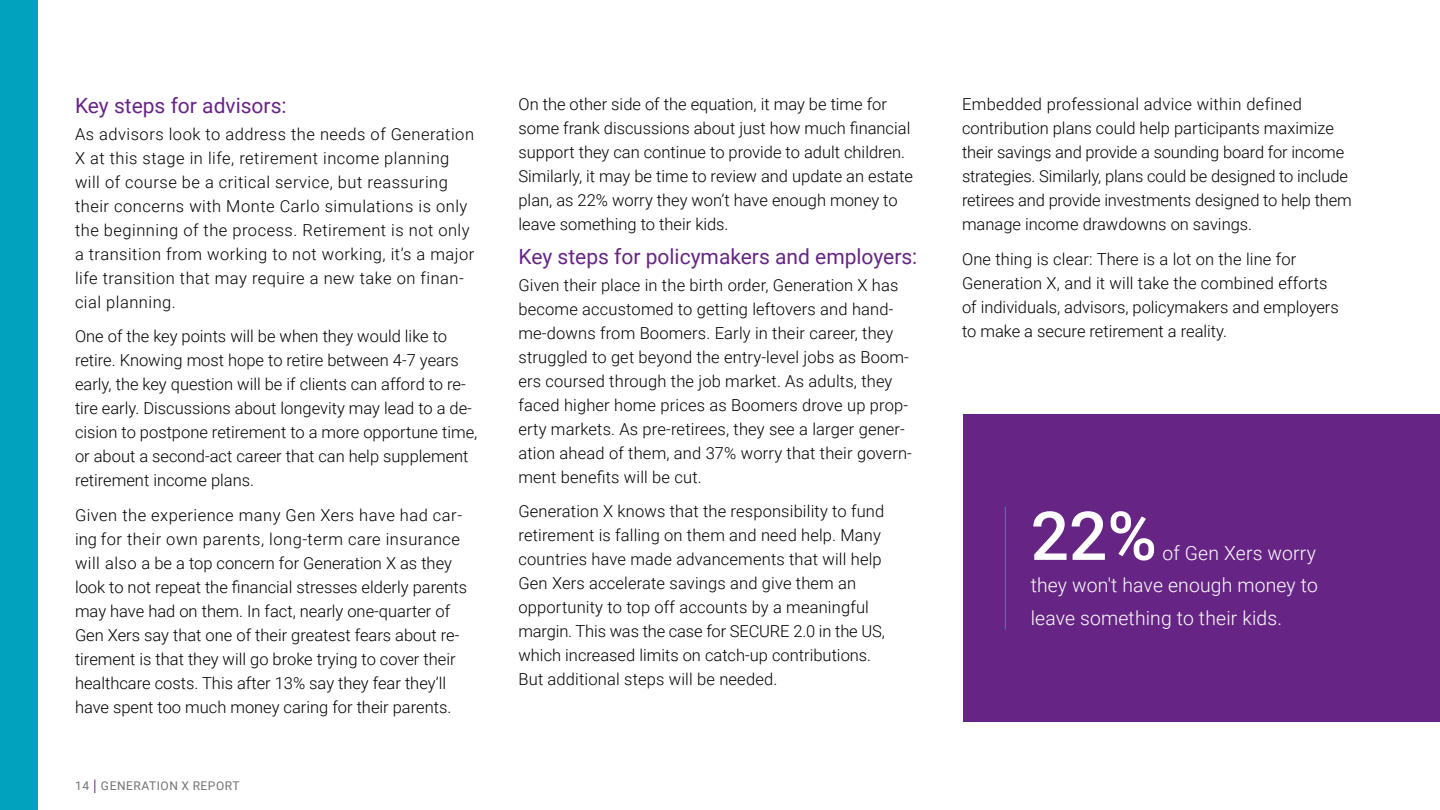
<style>
.page{position:relative;width:1440px;height:810px;background:#fff}
.page>*{position:absolute;margin:0;border:0;box-sizing:border-box;transform-origin:0 0}
.t1{font:500 67.5px "Roboto";color:#fff}
.t2{font:21px "Roboto";color:#662584}
.t3{font:300 19.5px/32.4px "Roboto";letter-spacing:.01em;color:#fff;text-align:justify}
.t4{font:300 16.5px/24px "Roboto";color:#000}
.t5{font:300 16.5px/24px "Roboto";letter-spacing:.03em;color:#000}
.t6{font:12px "Roboto";letter-spacing:.045em;color:#707372}
.s1{font-weight:300;font-size:18.75px;color:#662584}
</style>
<div class="page">
<div style="left:0;top:0;width:38px;height:810px;background:#00a3bb"></div>
<div style="left:963px;top:414px;width:477px;height:308px;background:#662584"></div>
<hr style="left:1005px;top:507px;width:1px;height:123px;background:#00a3bb">
<p class="t2" style="left:75px;top:91px;width:213px">Key steps for advisors:</p>
<p class="t5" style="left:75px;top:121px;width:401px">As advisors look to address the needs of Generation X at this stage in life, retirement income planning will of course be a critical service, but reassuring their concerns with Monte Carlo simulations is only the beginning of the process. Retirement is not only a transition from working to not working, it’s a major life transition that may require a new take on finan&shy;cial planning.</p>
<p class="t4" style="left:75px;top:324px;width:404px">One of the key points will be when they would like to retire. Knowing most hope to retire between 4-7 years early, the key question will be if clients can afford to re&shy;tire early. Discussions about longevity may lead to a de&shy;cision to postpone retirement to a more opportune time, or about a second-act career that can help supplement retirement income plans.</p>
<p class="t4" style="left:75px;top:502px;width:394px">Given the experience many Gen Xers have had car&shy;ing for their own parents, long-term care insurance will also a be a top concern for Generation X as they look to not repeat the financial stresses elderly parents may have had on them. In fact, nearly one-quarter of Gen Xers say that one of their greatest fears about re&shy;tirement is that they will go broke trying to cover their healthcare costs. This after 13% say they fear they’ll have spent too much money caring for their parents.</p>
<p class="t6" style="left:75px;top:778px;width:166px">14 <span class="s1">I</span> GENERATION X REPORT</p>
<p class="t4" style="left:519px;top:92px;width:396px">On the other side of the equation, it may be time for some frank discussions about just how much financial support they can continue to provide to adult children.<br>Similarly, it may be time to review and update an estate plan, as 22% worry they won’t have enough money to leave something to their kids.</p>
<p class="t2" style="left:518px;top:242px;width:400px">Key steps for policymakers and employers:</p>
<p class="t4" style="left:518px;top:272px;width:395px">Given their place in the birth order, Generation X has become accustomed to getting leftovers and hand&shy;me-downs from Boomers. Early in their career, they struggled to get beyond the entry-level jobs as Boom&shy;ers coursed through the job market. As adults, they faced higher home prices as Boomers drove up prop&shy;erty markets. As pre-retirees, they see a larger gener&shy;ation ahead of them, and 37% worry that their govern&shy;ment benefits will be cut.</p>
<p class="t4" style="left:518px;top:499px;width:368px">Generation X knows that the responsibility to fund retirement is falling on them and need help. Many countries have made advancements that will help Gen Xers accelerate savings and give them an opportunity to top off accounts by a meaningful margin. This was the case for SECURE 2.0 in the US, which increased limits on catch-up contributions.<br>But additional steps will be needed.</p>
<p class="t4" style="left:962px;top:92px;width:391px">Embedded professional advice within defined contribution plans could help participants maximize their savings and provide a sounding board for income strategies. Similarly, plans could be designed to include retirees and provide investments designed to help them manage income drawdowns on savings.</p>
<p class="t4" style="left:962px;top:246px;width:378px">One thing is clear: There is a lot on the line for Generation X, and it will take the combined efforts of individuals, advisors, policymakers and employers to make a secure retirement a reality.</p>
<h1 class="t1" style="left:1031px;top:489px;width:128px">22%</h1>
<p class="t3" style="left:1031px;top:536px;width:289px;text-indent:132px">of Gen Xers worry they won't have enough money to leave something to their kids.</p>
</div>
